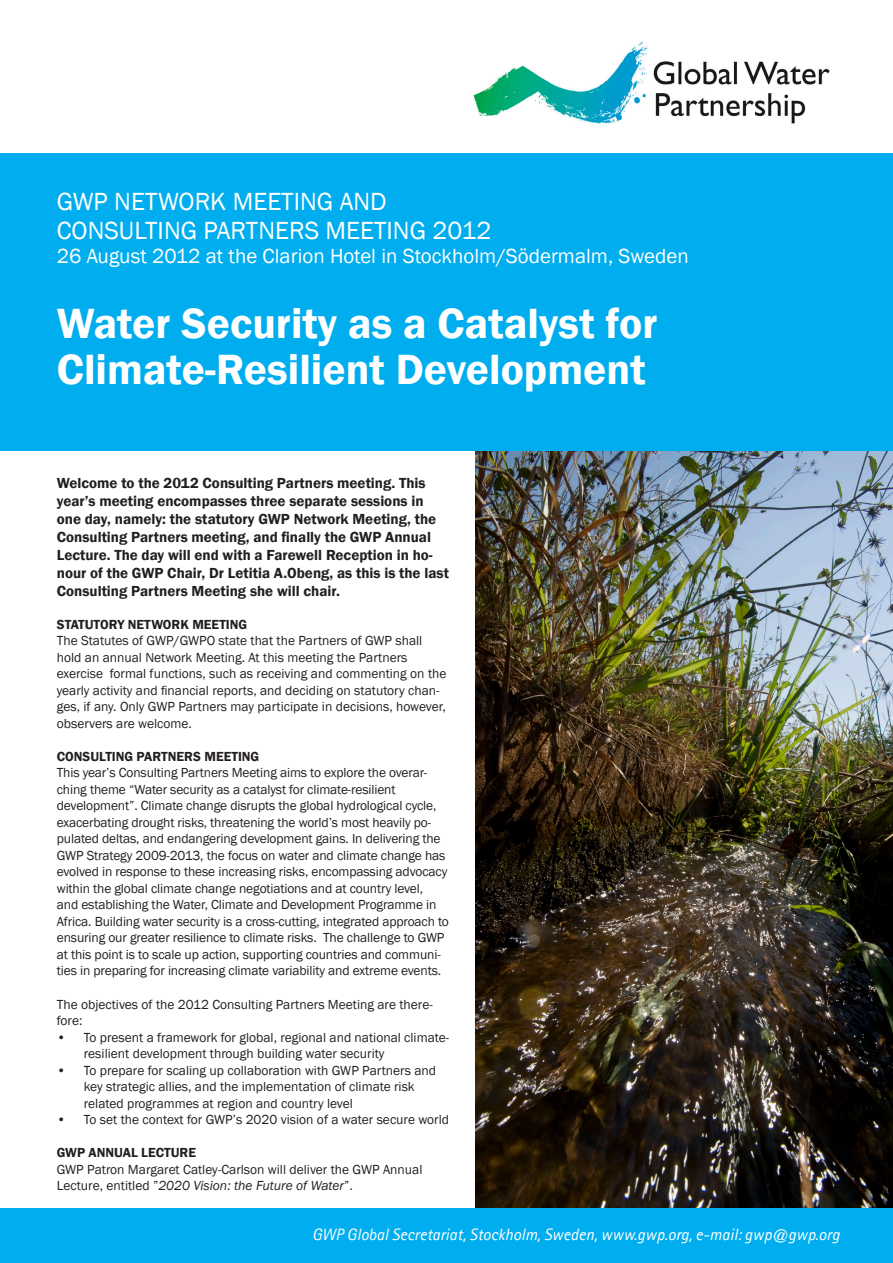
<style>
.page{position:relative;width:893px;height:1263px;background:#fff}
.page>*{position:absolute;margin:0;border:0;box-sizing:border-box;transform-origin:0 0}
.t1{font:600 43.5px "Franklin Gothic";color:#fff}
.t2{font:25.5px "Franklin Gothic";color:#fff}
.t3{font:21px "Franklin Gothic";color:#fff}
.t4{font:italic 16.5px "Agfa Rotis Sans Serif";color:#fff}
.t5{font:600 15px/18px "Franklin Gothic";color:#231f20}
.t6{font:13.5px/16.5px "Franklin Gothic";letter-spacing:-.01em;color:#231f20}
.t7{font:600 13.5px "Franklin Gothic";color:#231f20}
.t8{font:italic 13.5px "Franklin Gothic";color:#231f20}
.s1{font-style:normal}
</style>
<div class="page">
<img style="left:475px;top:451px;width:418px;height:758px">
<img style="left:473px;top:42px;width:357px;height:82px">
<div style="left:0;top:153px;width:893px;height:298px;background:#00aeef"></div>
<div style="left:0;top:1209px;width:893px;height:54px;background:#00aeef"></div>
<p class="t2" style="left:57px;top:186px;width:331px">GWP NETWORK MEETING AND</p>
<p class="t2" style="left:57px;top:214px;width:436px">CONSULTING PARTNERS MEETING 2012</p>
<p class="t3" style="left:57px;top:243px;width:633px">26 August 2012 at the Clarion Hotel in Stockholm/Södermalm, Sweden</p>
<p class="t1" style="left:57px;top:296px;width:602px">Water Security as a Catalyst for</p>
<p class="t1" style="left:57px;top:343px;width:590px">Climate-Resilient Development</p>
<p class="t5" style="left:57px;top:474px;width:394px">Welcome to the 2012 Consulting Partners meeting. This year’s meeting encompasses three separate sessions in one day, namely: the statutory GWP Network Meeting, the Consulting Partners meeting, and finally the GWP Annual Lecture. The day will end with a Farewell Reception in ho&shy;nour of the GWP Chair, Dr Letitia A.Obeng, as this is the last Consulting Partners Meeting she will chair.</p>
<p class="t7" style="left:57px;top:616px;width:192px">STATUTORY NETWORK MEETING</p>
<p class="t6" style="left:57px;top:633px;width:391px">The Statutes of GWP/GWPO state that the Partners of GWP shall hold an annual Network Meeting. At this meeting the Partners exercise formal functions, such as receiving and commenting on the yearly activity and financial reports, and deciding on statutory chan&shy;ges, if any. Only GWP Partners may participate in decisions, however, observers are welcome.</p>
<p class="t7" style="left:57px;top:748px;width:204px">CONSULTING PARTNERS MEETING</p>
<p class="t6" style="left:57px;top:765px;width:394px">This year’s Consulting Partners Meeting aims to explore the overar&shy;ching theme “Water security as a catalyst for climate-resilient development”. Climate change disrupts the global hydrological cycle, exacerbating drought risks, threatening the world’s most heavily po&shy;pulated deltas, and endangering development gains. In delivering the GWP Strategy 2009-2013, the focus on water and climate change has evolved in response to these increasing risks, encompassing advocacy within the global climate change negotiations and at country level,<br>and establishing the Water, Climate and Development Programme in Africa. Building water security is a cross-cutting, integrated approach to ensuring our greater resilience to climate risks. The challenge to GWP at this point is to scale up action, supporting countries and communi&shy;ties in preparing for increasing climate variability and extreme events.</p>
<p class="t6" style="left:57px;top:996px;width:377px">The objectives of the 2012 Consulting Partners Meeting are there&shy;fore:</p>
<p class="t6" style="left:84px;top:1029px;width:367px;text-indent:-27px">• To present a framework for global, regional and national climate&shy;resilient development through building water security</p>
<p class="t6" style="left:84px;top:1062px;width:354px;text-indent:-27px">• To prepare for scaling up collaboration with GWP Partners and key strategic allies, and the implementation of climate risk related programmes at region and country level</p>
<p class="t6" style="left:57px;top:1111px;width:394px">• To set the context for GWP’s 2020 vision of a water secure world</p>
<p class="t7" style="left:57px;top:1144px;width:141px">GWP ANNUAL LECTURE</p>
<p class="t6" style="left:57px;top:1161px;width:367px">GWP Patron Margaret Catley-Carlson will deliver the GWP Annual</p>
<p class="t8" style="left:57px;top:1177px;width:297px"><span class="s1">Lecture, entitled ”</span>2020 Vision: the Future of Water<span class="s1">”.</span></p>
<p class="t4" style="left:312px;top:1225px;width:529px">GWP Global Secretariat, Stockholm, Sweden, www.gwp.org, e-mail: gwp@gwp.org</p>
</div>
